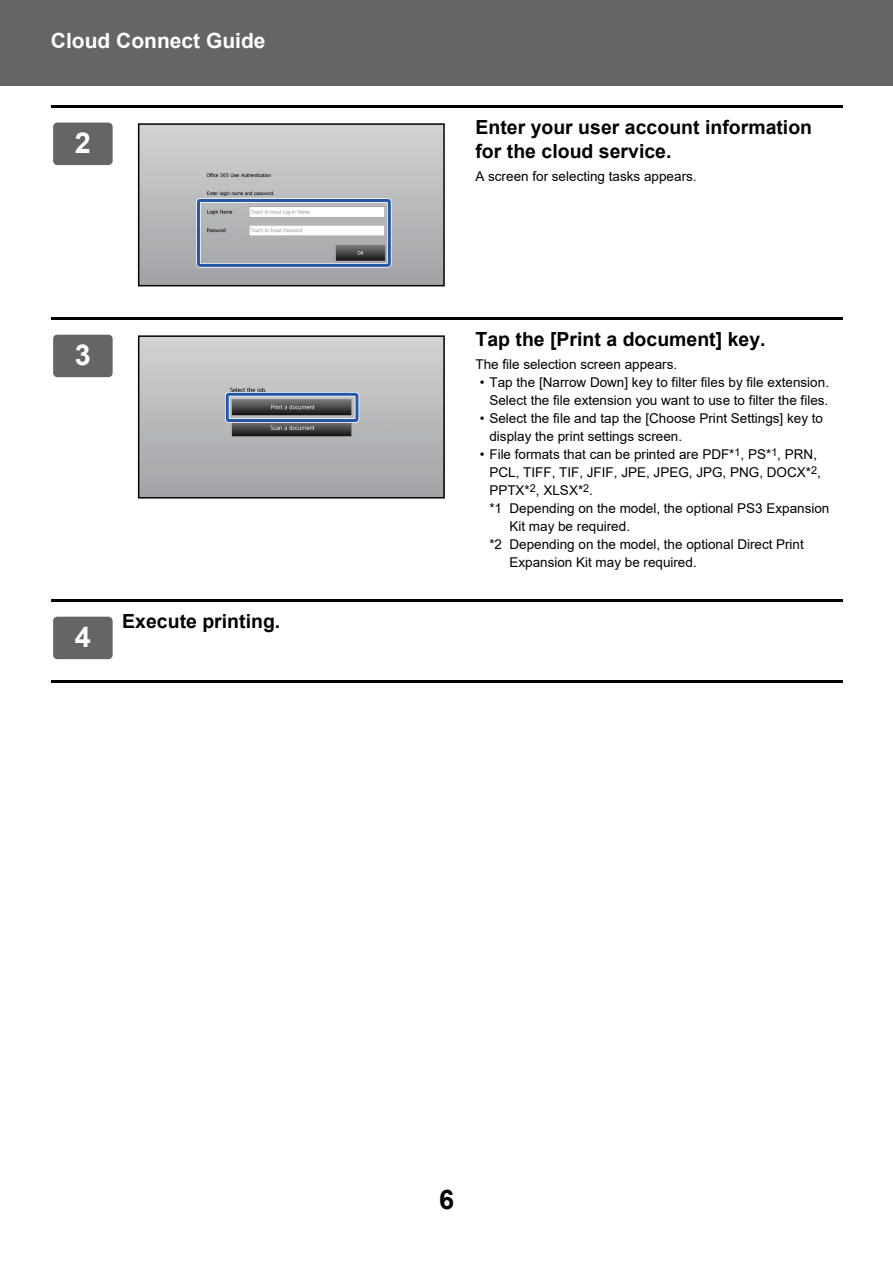
<style>
.page{position:relative;width:893px;height:1263px;background:#fff}
.page>*{position:absolute;margin:0;border:0;box-sizing:border-box;transform-origin:0 0}
.t1{font:700 28.8px "Arial";color:#fff}
.t2{font:700 27px "Arial";color:#000}
.t3{font:700 21px "Arial";color:#fff}
.t4{font:700 19.5px/24px "Arial";color:#000}
.t5{font:13.5px/18px "Arial";color:#000;text-align:right}
</style>
<div class="page">
<div style="left:0;top:0;width:892px;height:85px;background:#656565"></div>
<div style="left:53px;top:123px;width:60px;height:42px;background:#656565"></div>
<div style="left:53px;top:335px;width:60px;height:42px;background:#656565"></div>
<div style="left:53px;top:617px;width:60px;height:42px;background:#656565"></div>
<hr style="left:51px;top:105px;width:791px;height:3px;background:#000">
<hr style="left:51px;top:317px;width:791px;height:3px;background:#000">
<hr style="left:51px;top:599px;width:791px;height:3px;background:#000">
<hr style="left:51px;top:681px;width:791px;height:2px;background:#000">
<img style="left:141px;top:126px;width:301px;height:157px">
<div style="left:138px;top:123px;width:307px;height:163px;border:2px solid #030303"></div>
<div style="left:196px;top:198px;width:195px;height:70px;border:4px solid #fff;border-radius:2px"></div>
<div style="left:197px;top:199px;width:194px;height:68px;border:3px solid #2456a6;border-radius:2px"></div>
<img style="left:141px;top:338px;width:301px;height:158px">
<div style="left:138px;top:335px;width:307px;height:164px;border:2px solid #030303"></div>
<div style="left:225px;top:392px;width:134px;height:31px;border:4px solid #fff;border-radius:2px"></div>
<div style="left:226px;top:393px;width:132px;height:29px;border:3px solid #2456a6;border-radius:2px"></div>
<h3 class="t3" style="left:51px;top:29px;width:216px">Cloud Connect Guide</h3>
<h1 class="t1" style="left:75px;top:126px;width:18px">2</h1>
<h3 class="t4" style="left:475px;top:116px;width:338px">Enter your user account information for the cloud service.</h3>
<p class="t5" style="left:475px;top:168px;width:223px">A screen for selecting tasks appears.</p>
<h1 class="t1" style="left:75px;top:339px;width:18px">3</h1>
<h1 class="t1" style="left:75px;top:621px;width:18px">4</h1>
<h3 class="t4" style="left:122px;top:610px;width:159px">Execute printing.</h3>
<h3 class="t4" style="left:475px;top:328px;width:291px">Tap the [Print a document] key.</h3>
<p class="t5" style="left:475px;top:356px;width:203px">The file selection screen appears.</p>
<p class="t5" style="left:479px;top:374px;width:351px">• Tap the [Narrow Down] key to filter files by file extension.<br>Select the file extension you want to use to filter the files.</p>
<p class="t5" style="left:489px;top:410px;width:335px;text-align:left;text-indent:-10px">• Select the file and tap the [Choose Print Settings] key to display the print settings screen.</p>
<p class="t5" style="left:479px;top:446px;width:339px">• File formats that can be printed are PDF*<sup>1</sup>, PS*<sup>1</sup>, PRN,</p>
<p class="t5" style="left:489px;top:464px;width:333px">PCL, TIFF, TIF, JFIF, JPE, JPEG, JPG, PNG, DOCX*<sup>2</sup>,</p>
<p class="t5" style="left:489px;top:482px;width:105px">PPTX*<sup>2</sup>, XLSX*<sup>2</sup>.</p>
<p class="t5" style="left:489px;top:500px;width:341px">*1 Depending on the model, the optional PS3 Expansion</p>
<p class="t5" style="left:509px;top:518px;width:122px">Kit may be required.</p>
<p class="t5" style="left:489px;top:536px;width:316px">*2 Depending on the model, the optional Direct Print</p>
<p class="t5" style="left:509px;top:554px;width:189px">Expansion Kit may be required.</p>
<h2 class="t2" style="left:439px;top:1184px;width:17px">6</h2>
</div>
